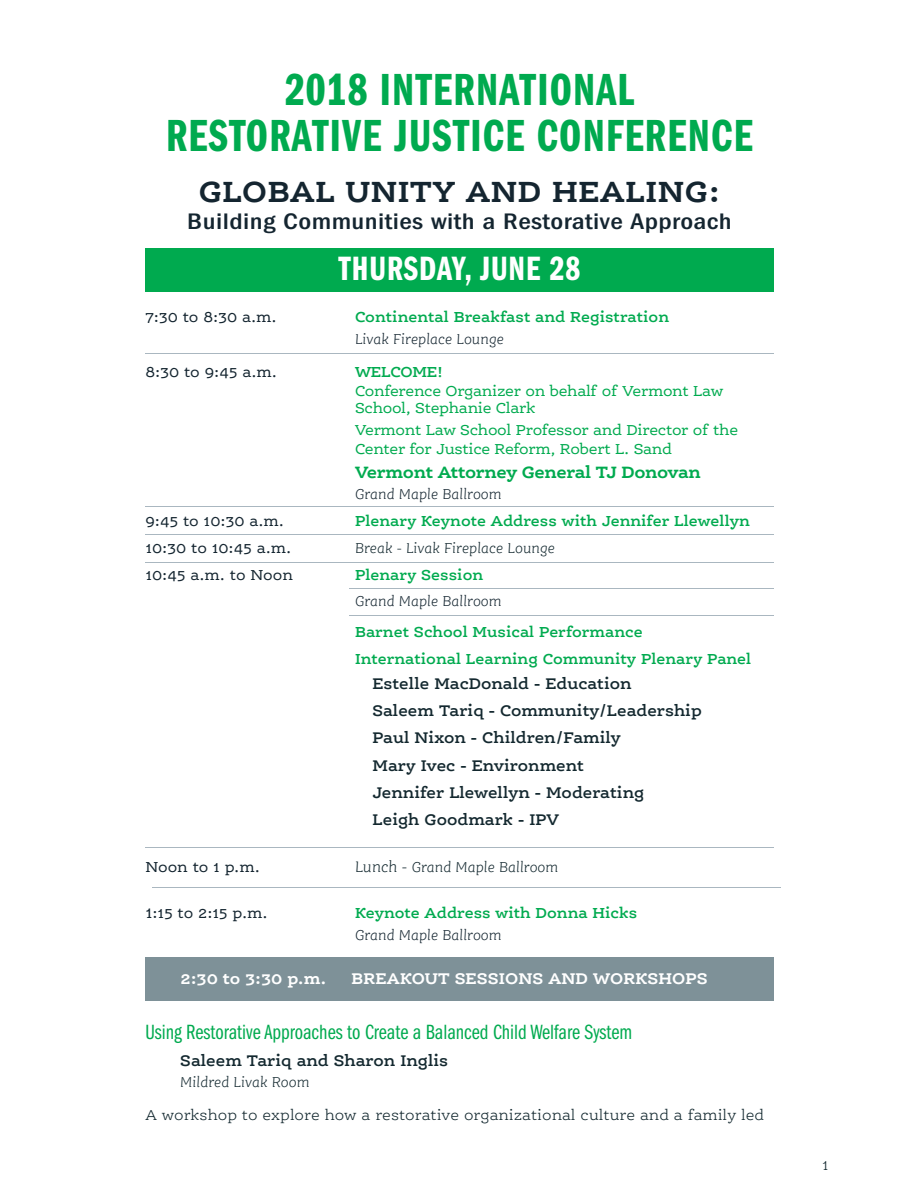
<style>
.page{position:relative;width:918px;height:1188px;background:#fff}
.page>*{position:absolute;margin:0;border:0;box-sizing:border-box;transform-origin:0 0}
.t1{font:46.65px/46.7px "Franklin Gothic Demi Cmpr";letter-spacing:.025em;color:#00aa4f;text-align:center}
.t2{font:34.95px "Franklin Gothic Demi Cmpr";letter-spacing:.025em;color:#fff}
.t3{font:700 31.05px "Ernestine OT";letter-spacing:.02em;color:#142530}
.t4{font:500 condensed 23.25px "Franklin Gothic";letter-spacing:.015em;color:#142530;scale:1.2 1}
.t5{font:21.3px "Franklin Gothic Book Cmpr";color:#00aa4f}
.t6{font:700 17.4px "Ernestine OT";letter-spacing:-.02em;color:#00aa4f}
.t7{font:600 16.5px/27.2px "Ernestine OT";color:#13282f}
.t8{font:700 16.5px "Ernestine OT";letter-spacing:.005em;color:#fff}
.t9{font:600 15.6px/21.3px "Ernestine OT";color:#00aa4f}
.t10{font:15.6px/19.4px "Ernestine OT";letter-spacing:-.02em;color:#00aa4f}
.t11{font:15.6px "Ernestine OT";color:#142530}
.t12{font:300 15.6px/33px "Ernestine OT";color:#13282f}
.t13{font:italic 300 15.6px/25.2px "Ernestine OT";color:#142530}
.t14{font:italic 300 15.6px "Ernestine OT";color:#13282f}
.s1{font-weight:300;font-style:italic;color:#142530}
.s2{font-weight:600}
.s3{font-weight:600;font-style:normal;color:#00aa4f}
.s4{font-size:16.5px}
.s5{font-style:italic}
</style>
<div class="page">
<div style="left:145px;top:957px;width:628px;height:44px;background:#7e9198"></div>
<div style="left:145px;top:248px;width:628px;height:43px;background:#00aa4f"></div>
<hr style="left:145px;top:353px;width:628px;height:1px;background:#aab7c0">
<hr style="left:145px;top:507px;width:628px;height:1px;background:#aab7c0">
<hr style="left:145px;top:534px;width:628px;height:1px;background:#aab7c0">
<hr style="left:145px;top:562px;width:628px;height:1px;background:#aab7c0">
<hr style="left:349px;top:588px;width:424px;height:1px;background:#aab7c0">
<hr style="left:349px;top:615px;width:424px;height:1px;background:#aab7c0">
<hr style="left:145px;top:847px;width:628px;height:1px;background:#aab7c0">
<hr style="left:152px;top:888px;width:629px;height:1px;background:#aab7c0">
<p class="t1" style="left:166px;top:70px;width:588px">2018 INTERNATIONAL<br>RESTORATIVE JUSTICE CONFERENCE</p>
<p class="t3" style="left:199px;top:180px;width:523px">GLOBAL UNITY AND HEALING:</p>
<p class="t4" style="left:187px;top:214px;width:455px">Building Communities with a Restorative Approach</p>
<p class="t2" style="left:339px;top:256px;width:243px">THURSDAY, JUNE 28</p>
<p class="t11" style="left:145px;top:311px;width:133px">7:30 to 8:30 a.m.</p>
<p class="t9" style="left:355px;top:307px;width:316px">Continental Breakfast and Registration<br><span class="s1">Livak Fireplace Lounge</span></p>
<p class="t11" style="left:145px;top:365px;width:133px">8:30 to 9:45 a.m.</p>
<p class="t10" style="left:355px;top:363px;width:370px"><span class="s2">WELCOME!<br></span>Conference Organizer on behalf of Vermont Law</p>
<p class="t10" style="left:355px;top:399px;width:385px;line-height:21.3px">School, Stephanie Clark<br>Vermont Law School Professor and Director of the</p>
<p class="t10" style="left:355px;top:440px;width:319px">Center for Justice Reform, Robert L. Sand</p>
<p class="t6" style="left:355px;top:465px;width:347px">Vermont Attorney General TJ Donovan</p>
<p class="t13" style="left:355px;top:482px;width:148px">Grand Maple Ballroom</p>
<p class="t11" style="left:145px;top:515px;width:140px">9:45 to 10:30 a.m.</p>
<p class="t9" style="left:355px;top:511px;width:396px">Plenary Keynote Address with Jennifer Llewellyn</p>
<p class="t11" style="left:145px;top:542px;width:148px">10:30 to 10:45 a.m.</p>
<p class="t14" style="left:355px;top:542px;width:202px">Break - Livak Fireplace Lounge</p>
<p class="t11" style="left:145px;top:569px;width:149px">10:45 a.m. to Noon</p>
<p class="t13" style="left:355px;top:564px;width:148px"><span class="s3">Plenary Session<br></span>Grand Maple Ballroom</p>
<p class="t9" style="left:355px;top:619px;width:398px;line-height:27.2px">Barnet School Musical Performance<br>International Learning Community Plenary Panel</p>
<p class="t7" style="left:373px;top:671px;width:331px">Estelle MacDonald - Education<br>Saleem Tariq - Community/Leadership<br>Paul Nixon - Children/Family<br>Mary Ivec - Environment<br>Jennifer Llewellyn - Moderating<br>Leigh Goodmark - IPV</p>
<p class="t11" style="left:145px;top:860px;width:116px">Noon to 1 p.m.</p>
<p class="t14" style="left:355px;top:860px;width:205px"><span class="s4">Lunch -</span> Grand Maple Ballroom</p>
<p class="t11" style="left:145px;top:907px;width:124px"><span class="s4">1</span>:15 to 2:15 p.m.</p>
<p class="t9" style="left:355px;top:903px;width:284px">Keynote Address with Donna Hicks<br><span class="s1">Grand Maple Ballroom</span></p>
<p class="t8" style="left:181px;top:972px;width:147px">2:30 to 3:30 p.m.</p>
<p class="t8" style="left:352px;top:972px;width:358px">BREAKOUT SESSIONS AND WORKSHOPS</p>
<p class="t5" style="left:145px;top:1024px;width:488px">Using Restorative Approaches to Create a Balanced Child Welfare System</p>
<p class="t7" style="left:180px;top:1048px;width:270px">Saleem Tariq and Sharon Inglis</p>
<p class="t12" style="left:145px;top:1066px;width:620px;text-indent:35px"><span class="s5">Mildred Livak Room<br></span>A workshop to explore how a restorative organizational culture and a family led</p>
<p class="t12" style="left:822px;top:1149px;width:8px">1</p>
</div>
